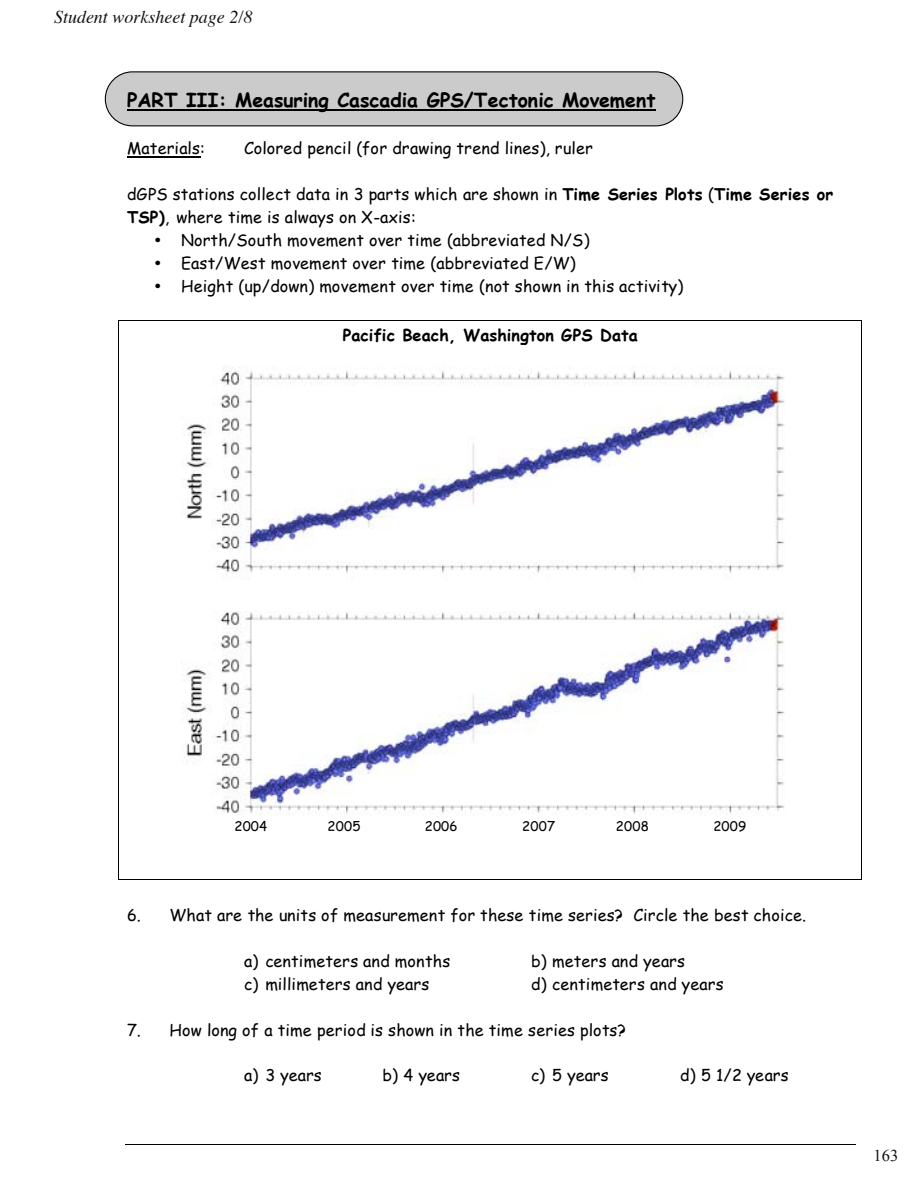
<style>
.page{position:relative;width:918px;height:1188px;background:#fff}
.page>*{position:absolute;margin:0;border:0;box-sizing:border-box;transform-origin:0 0}
.t1{font:700 19.5px "Comic Sans MS";color:#000}
.t2{font:italic 18px "Times";color:#121212}
.t3{font:16.5px "Times New Roman";color:#121212}
.t4{font:16.2px/23.1px "Comic Sans MS";letter-spacing:.01em;color:#000}
.t5{font:700 16.2px "Comic Sans MS";letter-spacing:.005em;color:#000}
.t6{font:13.35px "Comic Sans MS";letter-spacing:.01em;color:#000}
.s1{font-weight:700}
</style>
<div class="page">
<hr style="left:125px;top:1144px;width:731px;height:1px;background:#000">
<div style="left:105px;top:71px;width:578px;height:55px;background:#cbcbcb;border:1px solid #000;border-radius:27px"></div>
<hr style="left:127px;top:109px;width:528px;height:2px;background:#000">
<hr style="left:127px;top:156px;width:73px;height:2px;background:#000">
<hr style="left:119px;top:320px;width:743px;height:1px;background:#000">
<svg style="left:118px;top:320px;width:1px;height:25px"></svg>
<img style="left:181px;top:366px;width:604px;height:449px">
<hr style="left:118px;top:345px;width:1px;height:487px;background:#000">
<hr style="left:862px;top:345px;width:1px;height:487px;background:#000">
<hr style="left:119px;top:879px;width:743px;height:1px;background:#000">
<svg style="left:118px;top:832px;width:1px;height:48px"></svg>
<p class="t2" style="left:54px;top:1px;width:200px">Student worksheet page 2/8</p>
<p class="t1" style="left:127px;top:91px;width:530px">PART III: Measuring Cascadia GPS/Tectonic Movement</p>
<p class="t4" style="left:127px;top:138px;width:79px">Materials:</p>
<p class="t4" style="left:244px;top:138px;width:350px">Colored pencil (for drawing trend lines), ruler</p>
<p class="t4" style="left:127px;top:184px;width:708px">dGPS stations collect data in 3 parts which are shown in <span class="s1">Time Series Plots</span> (<span class="s1">Time Series or<br>TSP)</span>, where time is always on X-axis:</p>
<p class="t4" style="left:154px;top:230px;width:437px">• North/South movement over time (abbreviated N/S)</p>
<p class="t4" style="left:154px;top:253px;width:423px">• East/West movement over time (abbreviated E/W)</p>
<p class="t4" style="left:154px;top:276px;width:531px">• Height (up/down) movement over time (not shown in this activity)</p>
<p class="t5" style="left:343px;top:328px;width:297px">Pacific Beach, Washington GPS Data</p>
<p class="t6" style="left:234px;top:821px;width:34px">2004</p>
<p class="t6" style="left:328px;top:821px;width:34px">2005</p>
<p class="t6" style="left:425px;top:821px;width:34px">2006</p>
<p class="t6" style="left:522px;top:821px;width:34px">2007</p>
<p class="t6" style="left:616px;top:821px;width:34px">2008</p>
<p class="t6" style="left:713px;top:821px;width:34px">2009</p>
<p class="t4" style="left:127px;top:905px;width:681px">6. What are the units of measurement for these time series? Circle the best choice.</p>
<p class="t4" style="left:244px;top:951px;width:208px">a) centimeters and months</p>
<p class="t4" style="left:531px;top:951px;width:156px">b) meters and years</p>
<p class="t4" style="left:244px;top:974px;width:187px">c) millimeters and years</p>
<p class="t4" style="left:531px;top:974px;width:194px">d) centimeters and years</p>
<p class="t4" style="left:127px;top:1020px;width:500px">7. How long of a time period is shown in the time series plots?</p>
<p class="t4" style="left:244px;top:1066px;width:79px">a) 3 years</p>
<p class="t4" style="left:382px;top:1066px;width:79px">b) 4 years</p>
<p class="t4" style="left:531px;top:1066px;width:79px">c) 5 years</p>
<p class="t4" style="left:680px;top:1066px;width:110px">d) 5 1/2 years</p>
<p class="t3" style="left:874px;top:1144px;width:26px">163</p>
</div>
